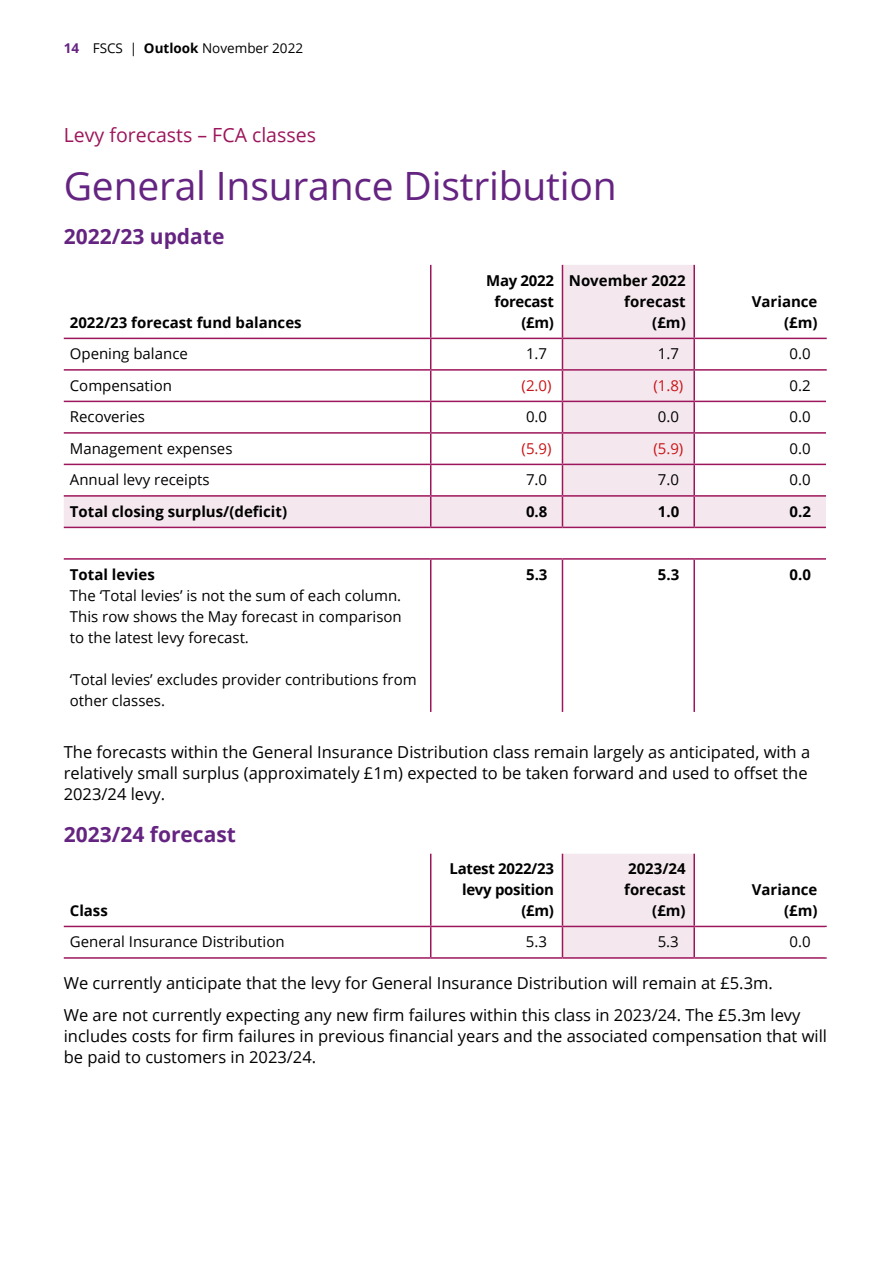
<style>
.page{position:relative;width:893px;height:1263px;background:#fff}
.page>*{position:absolute;margin:0;border:0;box-sizing:border-box;transform-origin:0 0}
.A_head{font:39px "Open Sans";letter-spacing:-.005em;color:#652481}
.B_head{font:700 21px "Open Sans";color:#652481}
.t1{font:19.5px "Open Sans";color:#9d155b}
.Text{font:16.5px/21px "Open Sans";color:#000}
.Table_text_10_14{font:15px/21px "Open Sans";color:#000;text-align:justify}
.Table_text_10_14-2{font:700 15px/21px "Open Sans";color:#000;text-align:right}
.Table_text_10_14-3{font:700 15px/21px "Open Sans";letter-spacing:-.02em;color:#000;text-align:right}
.Table_text_10_14-4{font:15px "Open Sans";color:#c81517}
.t2{font:13.5px "Open Sans";color:#000}
.s1{font-weight:700;color:#652481}
.s2{font-weight:700}
</style>
<div class="page">
<div style="left:563px;top:854px;width:130px;height:103px;background:#f4e8ee"></div>
<hr style="left:64px;top:957px;width:367px;height:2px;background:#9d155b">
<hr style="left:431px;top:957px;width:131px;height:2px;background:#9d155b">
<hr style="left:562px;top:957px;width:132px;height:2px;background:#9d155b">
<hr style="left:694px;top:957px;width:133px;height:2px;background:#9d155b">
<hr style="left:64px;top:926px;width:367px;height:1px;background:#9d155b">
<hr style="left:431px;top:926px;width:131px;height:1px;background:#9d155b">
<hr style="left:562px;top:926px;width:132px;height:1px;background:#9d155b">
<hr style="left:694px;top:926px;width:133px;height:1px;background:#9d155b">
<hr style="left:430px;top:854px;width:1px;height:72px;background:#9d155b">
<hr style="left:562px;top:854px;width:1px;height:72px;background:#9d155b">
<hr style="left:693px;top:854px;width:2px;height:72px;background:#9d155b">
<hr style="left:430px;top:927px;width:1px;height:30px;background:#9d155b">
<hr style="left:562px;top:927px;width:1px;height:30px;background:#9d155b">
<hr style="left:693px;top:927px;width:2px;height:30px;background:#9d155b">
<svg style="left:64px;top:265px;width:762px;height:262px"></svg>
<hr style="left:825px;top:339px;width:2px;height:30px;background:#fff">
<hr style="left:430px;top:265px;width:1px;height:73px;background:#9d155b">
<hr style="left:562px;top:265px;width:1px;height:73px;background:#9d155b">
<hr style="left:693px;top:265px;width:2px;height:73px;background:#9d155b">
<hr style="left:64px;top:338px;width:367px;height:1px;background:#9d155b">
<hr style="left:431px;top:338px;width:131px;height:1px;background:#9d155b">
<hr style="left:430px;top:339px;width:1px;height:30px;background:#9d155b">
<hr style="left:562px;top:338px;width:132px;height:1px;background:#9d155b">
<hr style="left:562px;top:339px;width:1px;height:30px;background:#9d155b">
<hr style="left:694px;top:338px;width:133px;height:1px;background:#9d155b">
<hr style="left:693px;top:339px;width:2px;height:30px;background:#9d155b">
<hr style="left:64px;top:369px;width:367px;height:2px;background:#9d155b">
<hr style="left:431px;top:369px;width:131px;height:2px;background:#9d155b">
<hr style="left:430px;top:371px;width:1px;height:30px;background:#9d155b">
<hr style="left:562px;top:369px;width:132px;height:2px;background:#9d155b">
<hr style="left:562px;top:371px;width:1px;height:30px;background:#9d155b">
<hr style="left:694px;top:369px;width:133px;height:2px;background:#9d155b">
<hr style="left:693px;top:371px;width:2px;height:30px;background:#9d155b">
<hr style="left:64px;top:401px;width:367px;height:1px;background:#9d155b">
<hr style="left:431px;top:401px;width:131px;height:1px;background:#9d155b">
<hr style="left:430px;top:402px;width:1px;height:30px;background:#9d155b">
<hr style="left:562px;top:401px;width:132px;height:1px;background:#9d155b">
<hr style="left:562px;top:402px;width:1px;height:30px;background:#9d155b">
<hr style="left:694px;top:401px;width:132px;height:1px;background:#9d155b">
<hr style="left:693px;top:402px;width:2px;height:30px;background:#9d155b">
<hr style="left:64px;top:432px;width:367px;height:2px;background:#9d155b">
<hr style="left:431px;top:432px;width:131px;height:2px;background:#9d155b">
<hr style="left:430px;top:434px;width:1px;height:30px;background:#9d155b">
<hr style="left:562px;top:432px;width:132px;height:2px;background:#9d155b">
<hr style="left:562px;top:434px;width:1px;height:30px;background:#9d155b">
<hr style="left:694px;top:432px;width:132px;height:2px;background:#9d155b">
<hr style="left:693px;top:434px;width:2px;height:30px;background:#9d155b">
<hr style="left:64px;top:464px;width:367px;height:1px;background:#9d155b">
<hr style="left:431px;top:464px;width:131px;height:1px;background:#9d155b">
<hr style="left:430px;top:465px;width:1px;height:30px;background:#9d155b">
<hr style="left:562px;top:464px;width:132px;height:1px;background:#9d155b">
<hr style="left:562px;top:465px;width:1px;height:30px;background:#9d155b">
<hr style="left:694px;top:464px;width:132px;height:1px;background:#9d155b">
<hr style="left:693px;top:465px;width:2px;height:30px;background:#9d155b">
<hr style="left:64px;top:495px;width:367px;height:2px;background:#9d155b">
<hr style="left:431px;top:495px;width:131px;height:2px;background:#9d155b">
<hr style="left:430px;top:497px;width:1px;height:30px;background:#9d155b">
<hr style="left:562px;top:495px;width:132px;height:2px;background:#9d155b">
<hr style="left:562px;top:497px;width:1px;height:30px;background:#9d155b">
<hr style="left:694px;top:495px;width:132px;height:2px;background:#9d155b">
<hr style="left:693px;top:497px;width:2px;height:30px;background:#9d155b">
<hr style="left:64px;top:527px;width:367px;height:1px;background:#9d155b">
<hr style="left:431px;top:527px;width:131px;height:1px;background:#9d155b">
<hr style="left:562px;top:527px;width:132px;height:1px;background:#9d155b">
<hr style="left:694px;top:527px;width:132px;height:1px;background:#9d155b">
<hr style="left:64px;top:558px;width:367px;height:2px;background:#9d155b">
<hr style="left:431px;top:558px;width:131px;height:2px;background:#9d155b">
<hr style="left:430px;top:560px;width:1px;height:152px;background:#9d155b">
<hr style="left:562px;top:558px;width:132px;height:2px;background:#9d155b">
<hr style="left:562px;top:560px;width:1px;height:152px;background:#9d155b">
<hr style="left:694px;top:558px;width:132px;height:2px;background:#9d155b">
<hr style="left:693px;top:560px;width:2px;height:152px;background:#9d155b">
<p class="t2" style="left:64px;top:39px;width:241px"><span class="s1">14</span> FSCS | <span class="s2">Outlook</span> November 2022</p>
<h1 class="t1" style="left:64px;top:122px;width:254px">Levy forecasts – FCA classes</h1>
<h1 class="A_head" style="left:64px;top:159px;width:554px">General Insurance Distribution</h1>
<h2 class="B_head" style="left:64px;top:221px;width:162px">2022/23 update</h2>
<p class="Table_text_10_14-2" style="left:70px;top:312px;width:233px">2022/23 forecast fund balances</p>
<p class="Table_text_10_14-3" style="left:486px;top:270px;width:69px">May 2022 forecast (£m)</p>
<p class="Table_text_10_14-2" style="left:569px;top:270px;width:118px">November 2022 forecast</p>
<p class="Table_text_10_14-2" style="left:652px;top:312px;width:35px">(£m)</p>
<p class="Table_text_10_14-2" style="left:752px;top:291px;width:67px">Variance (£m)</p>
<p class="Table_text_10_14" style="left:70px;top:343px;width:120px">Opening balance</p>
<p class="Table_text_10_14" style="left:526px;top:343px;width:23px">1.7</p>
<p class="Table_text_10_14" style="left:658px;top:343px;width:23px">1.7</p>
<p class="Table_text_10_14" style="left:789px;top:343px;width:23px">0.0</p>
<p class="Table_text_10_14" style="left:70px;top:375px;width:104px">Compensation</p>
<p class="Table_text_10_14-4" style="left:522px;top:375px;width:32px">(2.0)</p>
<p class="Table_text_10_14-4" style="left:653px;top:375px;width:32px">(1.8)</p>
<p class="Table_text_10_14" style="left:789px;top:375px;width:23px">0.2</p>
<p class="Table_text_10_14" style="left:70px;top:406px;width:77px">Recoveries</p>
<p class="Table_text_10_14" style="left:526px;top:406px;width:23px">0.0</p>
<p class="Table_text_10_14" style="left:658px;top:406px;width:23px">0.0</p>
<p class="Table_text_10_14" style="left:789px;top:406px;width:23px">0.0</p>
<p class="Table_text_10_14" style="left:70px;top:438px;width:164px">Management expenses</p>
<p class="Table_text_10_14-4" style="left:522px;top:438px;width:32px">(5.9)</p>
<p class="Table_text_10_14-4" style="left:653px;top:438px;width:32px">(5.9)</p>
<p class="Table_text_10_14" style="left:789px;top:438px;width:23px">0.0</p>
<p class="Table_text_10_14" style="left:70px;top:469px;width:141px">Annual levy receipts</p>
<p class="Table_text_10_14" style="left:526px;top:469px;width:23px">7.0</p>
<p class="Table_text_10_14" style="left:658px;top:469px;width:23px">7.0</p>
<p class="Table_text_10_14" style="left:790px;top:469px;width:23px">0.0</p>
<p class="Table_text_10_14-2" style="left:70px;top:501px;width:219px">Total closing surplus/(deficit)</p>
<p class="Table_text_10_14-2" style="left:526px;top:501px;width:23px">0.8</p>
<p class="Table_text_10_14-2" style="left:658px;top:501px;width:23px">1.0</p>
<p class="Table_text_10_14-2" style="left:790px;top:501px;width:23px">0.2</p>
<p class="Table_text_10_14-2" style="left:70px;top:564px;width:86px">Total levies</p>
<p class="Table_text_10_14" style="left:70px;top:585px;width:333px">The ‘Total levies’ is not the sum of each column.<br>This row shows the May forecast in comparison to the latest levy forecast.</p>
<p class="Table_text_10_14" style="left:70px;top:669px;width:348px">‘Total levies’ excludes provider contributions from other classes.</p>
<p class="Table_text_10_14-2" style="left:526px;top:564px;width:23px">5.3</p>
<p class="Table_text_10_14-2" style="left:658px;top:564px;width:23px">5.3</p>
<p class="Table_text_10_14-2" style="left:790px;top:564px;width:23px">0.0</p>
<p class="Text" style="left:64px;top:741px;width:748px">The forecasts within the General Insurance Distribution class remain largely as anticipated, with a relatively small surplus (approximately £1m) expected to be taken forward and used to offset the<br>2023/24 levy.</p>
<h2 class="B_head" style="left:64px;top:820px;width:174px">2023/24 forecast</h2>
<p class="Table_text_10_14-2" style="left:70px;top:900px;width:40px">Class</p>
<p class="Table_text_10_14-3" style="left:450px;top:858px;width:106px">Latest 2022/23 levy position (£m)</p>
<p class="Table_text_10_14-2" style="left:624px;top:858px;width:63px;text-align:left">2023/24 forecast</p>
<p class="Table_text_10_14-2" style="left:652px;top:900px;width:35px">(£m)</p>
<p class="Table_text_10_14-2" style="left:752px;top:879px;width:67px">Variance (£m)</p>
<p class="Table_text_10_14" style="left:70px;top:931px;width:216px">General Insurance Distribution</p>
<p class="Table_text_10_14" style="left:526px;top:931px;width:23px">5.3</p>
<p class="Table_text_10_14" style="left:658px;top:931px;width:23px">5.3</p>
<p class="Table_text_10_14" style="left:789px;top:931px;width:23px">0.0</p>
<p class="Text" style="left:64px;top:972px;width:711px">We currently anticipate that the levy for General Insurance Distribution will remain at £5.3m.</p>
<p class="Text" style="left:64px;top:1004px;width:765px">We are not currently expecting any new firm failures within this class in 2023/24. The £5.3m levy includes costs for firm failures in previous financial years and the associated compensation that will be paid to customers in 2023/24.</p>
</div>
